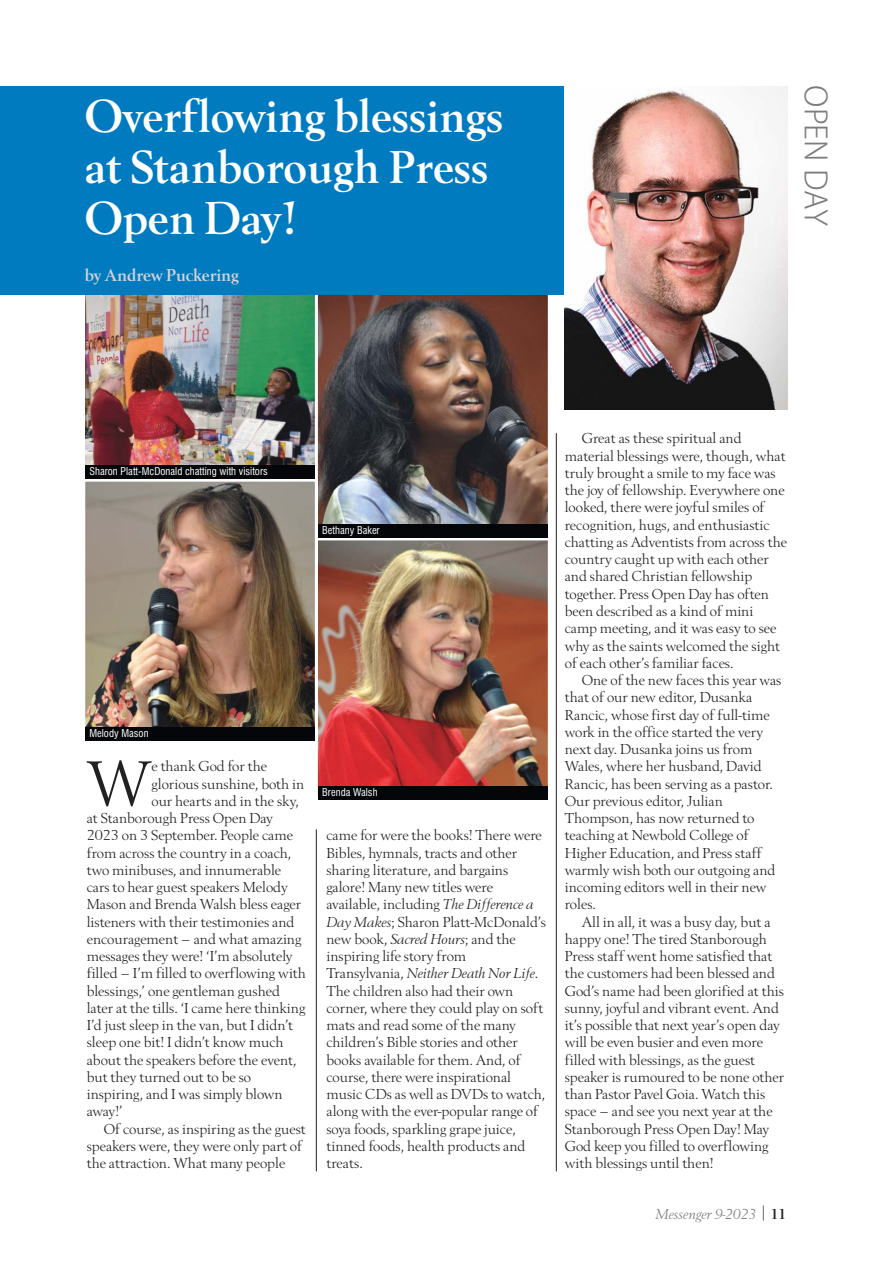
<style>
.page{position:relative;width:894px;height:1264px;background:#fff}
.page>*{position:absolute;margin:0;border:0;box-sizing:border-box;transform-origin:0 0}
.t1{font:66.75px "Berling T";color:#232021}
.t2{font:700 48px/51px "Berling T";color:#fff}
.t3{font:30px "Koz Go Pr 6 N Light Proportional";color:#7e7d7e}
.t4{font:700 18px "Berling T";color:#d6d4d5}
.t5{font:15px/17.2px "Berling T";letter-spacing:-.005em;color:#232021}
.t6{font:italic 15px "Berling T";color:#7e7d7e}
.t7{font:condensed 10.5px "Swiss 721 BT";letter-spacing:.005em;color:#fff}
.s1{font-style:italic}
.s2{font-family:"Swiss 721 BT";font-weight:300;font-style:normal;font-stretch:condensed;color:#232021}
.s3{font-weight:700;font-style:normal;color:#232021}
</style>
<div class="page">
<img style="left:85px;top:295px;width:230px;height:170px">
<img style="left:319px;top:295px;width:227px;height:229px">
<div style="left:315px;top:290px;width:235px;height:278px;border:3px solid #fff"></div>
<img style="left:319px;top:541px;width:227px;height:245px">
<div style="left:315px;top:537px;width:235px;height:262px;border:3px solid #fff"></div>
<img style="left:86px;top:482px;width:228px;height:245px">
<div style="left:82px;top:478px;width:236px;height:263px;border:3px solid #fff"></div>
<div style="left:0;top:85px;width:571px;height:210px;background:#017bc0"></div>
<img style="left:564px;top:85px;width:223px;height:324px">
<div style="left:85px;top:465px;width:230px;height:13px;background:#040609"></div>
<div style="left:85px;top:727px;width:230px;height:14px;background:#040609"></div>
<div style="left:318px;top:786px;width:229px;height:13px;background:#040609"></div>
<div style="left:318px;top:524px;width:229px;height:13px;background:#040609"></div>
<hr style="left:316px;top:829px;width:1px;height:342px;background:#232021">
<hr style="left:555px;top:433px;width:1px;height:738px;background:#232021">
<h2 class="t2" style="left:85px;top:94px;width:420px">Overflowing blessings at Stanborough Press<br>Open Day!</h2>
<p class="t4" style="left:85px;top:268px;width:156px">by Andrew Puckering</p>
<h3 class="t3" style="left:827px;top:85px;width:142px;rotate:90deg">OPEN DAY</h3>
<p class="t7" style="left:89px;top:467px;width:180px">Sharon Platt-McDonald chatting with visitors</p>
<p class="t7" style="left:322px;top:525px;width:59px">Bethany Baker</p>
<p class="t7" style="left:89px;top:729px;width:61px">Melody Mason</p>
<h1 class="t1" style="left:87px;top:756px;width:66px">W</h1>
<p class="t5" style="left:151px;top:758px;width:117px">e thank God for the</p>
<p class="t5" style="left:151px;top:776px;width:154px">glorious sunshine, both in</p>
<p class="t5" style="left:151px;top:793px;width:149px">our hearts and in the sky,</p>
<p class="t5" style="left:87px;top:810px;width:188px">at Stanborough Press Open Day</p>
<p class="t5" style="left:87px;top:827px;width:208px">2023 on 3 September. People came</p>
<p class="t5" style="left:87px;top:845px;width:206px">from across the country in a coach,</p>
<p class="t5" style="left:87px;top:862px;width:196px">two minibuses, and innumerable</p>
<p class="t5" style="left:87px;top:879px;width:203px">cars to hear guest speakers Melody</p>
<p class="t5" style="left:87px;top:896px;width:216px">Mason and Brenda Walsh bless eager</p>
<p class="t5" style="left:87px;top:914px;width:209px">listeners with their testimonies and</p>
<p class="t5" style="left:87px;top:931px;width:216px">encouragement – and what amazing</p>
<p class="t5" style="left:87px;top:948px;width:207px">messages they were! ‘I’m absolutely</p>
<p class="t5" style="left:87px;top:965px;width:221px">filled – I’m filled to overflowing with</p>
<p class="t5" style="left:87px;top:983px;width:195px">blessings,’ one gentleman gushed</p>
<p class="t5" style="left:87px;top:1000px;width:220px">later at the tills. ‘I came here thinking</p>
<p class="t5" style="left:87px;top:1017px;width:208px">I’d just sleep in the van, but I didn’t</p>
<p class="t5" style="left:87px;top:1034px;width:198px">sleep one bit! I didn’t know much</p>
<p class="t5" style="left:87px;top:1052px;width:211px">about the speakers before the event,</p>
<p class="t5" style="left:87px;top:1069px;width:166px">but they turned out to be so</p>
<p class="t5" style="left:87px;top:1086px;width:197px">inspiring, and I was simply blown</p>
<p class="t5" style="left:87px;top:1103px;width:37px">away!’</p>
<p class="t5" style="left:104px;top:1121px;width:204px">Of course, as inspiring as the guest</p>
<p class="t5" style="left:87px;top:1138px;width:217px">speakers were, they were only part of</p>
<p class="t5" style="left:87px;top:1155px;width:200px">the attraction. What many people</p>
<p class="t7" style="left:322px;top:788px;width:57px">Brenda Walsh</p>
<p class="t5" style="left:326px;top:827px;width:221px">came for were the books! There were<br>Bibles, hymnals, tracts and other sharing literature, and bargains galore! Many new titles were available, including <span class="s1">The Difference a<br>Day Makes</span>; Sharon Platt-McDonald’s new book, <span class="s1">Sacred Hours</span>; and the inspiring life story from<br>Transylvania, <span class="s1">Neither Death Nor Life</span>.<br>The children also had their own corner, where they could play on soft mats and read some of the many children’s Bible stories and other books available for them. And, of course, there were inspirational music CDs as well as DVDs to watch, along with the ever-popular range of soya foods, sparkling grape juice, tinned foods, health products and treats.</p>
<p class="t5" style="left:564px;top:431px;width:224px;text-indent:17px">Great as these spiritual and material blessings were, though, what truly brought a smile to my face was the joy of fellowship. Everywhere one looked, there were joyful smiles of recognition, hugs, and enthusiastic chatting as Adventists from across the country caught up with each other and shared Christian fellowship together. Press Open Day has often been described as a kind of mini camp meeting, and it was easy to see why as the saints welcomed the sight of each other’s familiar faces.</p>
<p class="t5" style="left:564px;top:672px;width:218px;text-indent:17px">One of the new faces this year was that of our new editor, Dusanka<br>Rancic, whose first day of full-time work in the office started the very next day. Dusanka joins us from<br>Wales, where her husband, David<br>Rancic, has been serving as a pastor.<br>Our previous editor, Julian<br>Thompson, has now returned to teaching at Newbold College of<br>Higher Education, and Press staff warmly wish both our outgoing and incoming editors well in their new roles.</p>
<p class="t5" style="left:564px;top:914px;width:221px;text-indent:17px">All in all, it was a busy day, but a happy one! The tired Stanborough Press staff went home satisfied that the customers had been blessed and God’s name had been glorified at this sunny, joyful and vibrant event. And it’s possible that next year’s open day will be even busier and even more filled with blessings, as the guest speaker is rumoured to be none other than Pastor Pavel Goia. Watch this space – and see you next year at the Stanborough Press Open Day! May God keep you filled to overflowing with blessings until then!</p>
<p class="t6" style="left:655px;top:1207px;width:132px">Messenger 9-2023 <span class="s2">|</span> <span class="s3">11</span></p>
</div>
